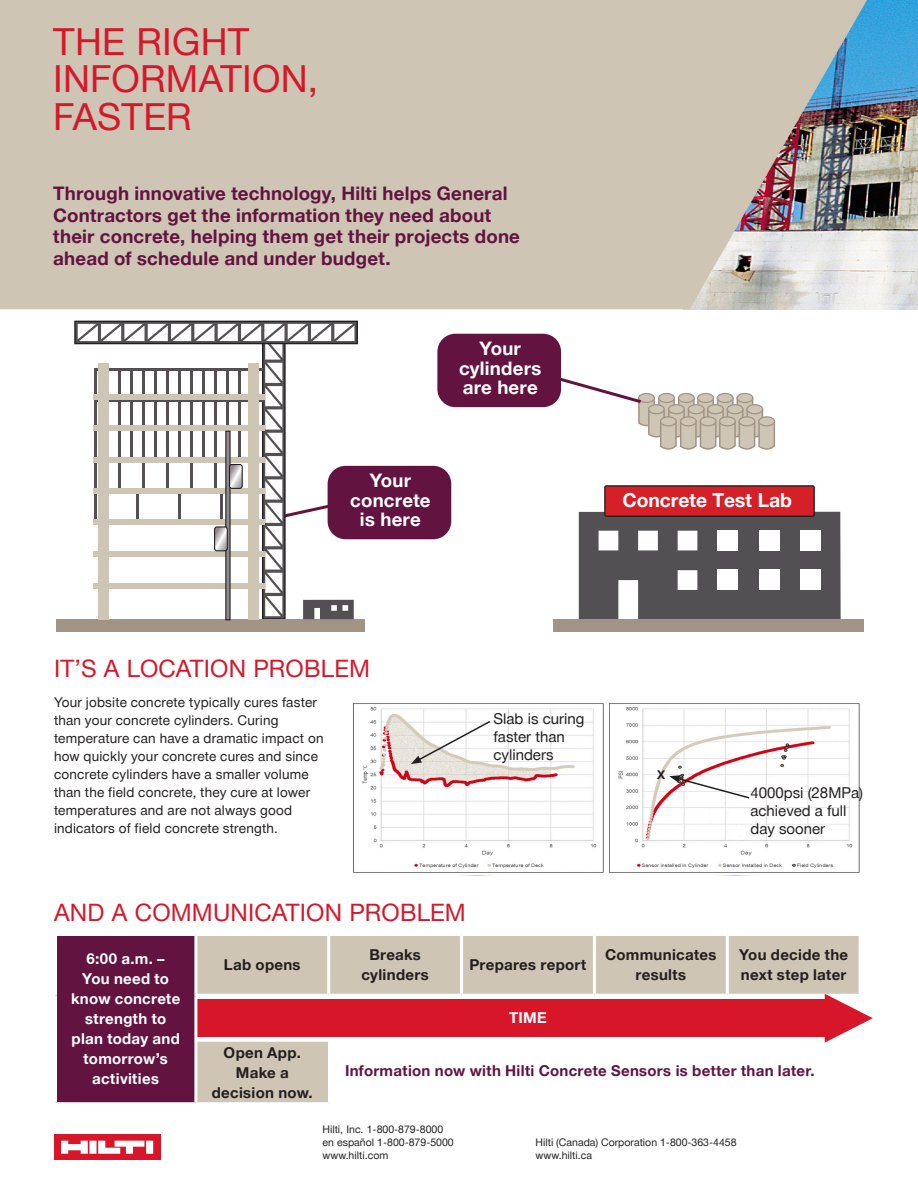
<style>
.page{position:relative;width:918px;height:1188px;background:#fff}
.page>*{position:absolute;margin:0;border:0;box-sizing:border-box;transform-origin:0 0}
.t1{font:37.35px/37.3px "Hilti";letter-spacing:.005em;color:#d71729}
.t2{font:24px "Hilti";letter-spacing:.01em;color:#d71729}
.t3{font:700 19.2px "Hilti";color:#fff}
.t4{font:700 18.6px/21.8px "Hilti";letter-spacing:.01em;color:#621340}
.t5{font:700 18.6px/19.5px "Hilti";letter-spacing:.01em;color:#fff;text-align:center}
.t6{font:700 15px/20px "Hilti";letter-spacing:.02em;color:#231f20;text-align:center}
.t7{font:700 15px/20px "Hilti";letter-spacing:.02em;color:#fff;text-align:center}
.t8{font:15px/18px "Hilti";color:#231f20}
.t9{font:700 15px "Hilti";letter-spacing:.02em;color:#621340}
.t10{font:13.5px/18px "Hilti";letter-spacing:.015em;color:#231f20}
.t11{font:700 12px "Hilti";color:#231f20}
.t12{font:10.5px/12.8px "Hilti";color:#231f20}
</style>
<div class="page">
<img style="left:874px;top:0;width:44px;height:309px">
<svg style="left:0;top:0;width:874px;height:309px;background:#c8c1b2"></svg>
<div style="left:54px;top:1135px;width:106px;height:25px;background:#d71729"></div>
<svg style="left:61px;top:1141px;width:92px;height:13px"></svg>
<div style="left:56px;top:934px;width:140px;height:170px;background:#621340"></div>
<svg style="left:197px;top:936px;width:662px;height:166px"></svg>
<hr style="left:54px;top:1102px;width:142px;height:3px;background:#fff">
<hr style="left:328px;top:1042px;width:1px;height:60px;background:#fff">
<hr style="left:197px;top:1040px;width:132px;height:2px;background:#fff">
<hr style="left:329px;top:1040px;width:133px;height:2px;background:#fff">
<hr style="left:462px;top:1040px;width:132px;height:2px;background:#fff">
<hr style="left:594px;top:1040px;width:133px;height:2px;background:#fff">
<hr style="left:727px;top:1040px;width:135px;height:2px;background:#fff">
<hr style="left:54px;top:933px;width:142px;height:3px;background:#fff">
<hr style="left:54px;top:936px;width:3px;height:59px;background:#fff">
<hr style="left:54px;top:995px;width:3px;height:46px;background:#fff">
<hr style="left:54px;top:1041px;width:3px;height:61px;background:#fff">
<hr style="left:194px;top:997px;width:3px;height:44px;background:#fff">
<hr style="left:194px;top:1041px;width:3px;height:61px;background:#fff">
<hr style="left:194px;top:936px;width:3px;height:58px;background:#fff">
<hr style="left:327px;top:936px;width:3px;height:58px;background:#fff">
<hr style="left:460px;top:936px;width:3px;height:58px;background:#fff">
<hr style="left:593px;top:936px;width:3px;height:58px;background:#fff">
<hr style="left:726px;top:936px;width:3px;height:58px;background:#fff">
<hr style="left:194px;top:994px;width:135px;height:3px;background:#fff">
<hr style="left:329px;top:994px;width:133px;height:3px;background:#fff">
<hr style="left:462px;top:994px;width:132px;height:3px;background:#fff">
<hr style="left:594px;top:994px;width:133px;height:3px;background:#fff">
<hr style="left:727px;top:994px;width:135px;height:3px;background:#fff">
<svg style="left:825px;top:994px;width:48px;height:49px"></svg>
<svg style="left:579px;top:512px;width:262px;height:107px;background:#656266"></svg>
<div style="left:605px;top:486px;width:209px;height:30px;background:#d52027;border-radius:2px"></div>
<div style="left:604px;top:485px;width:211px;height:32px;border:1px solid #231f20;border-radius:2px"></div>
<div style="left:553px;top:619px;width:311px;height:13px;background:#a19386"></div>
<div style="left:717px;top:531px;width:20px;height:20px;background:#fff"></div>
<div style="left:717px;top:570px;width:20px;height:20px;background:#fff"></div>
<div style="left:759px;top:531px;width:20px;height:20px;background:#fff"></div>
<div style="left:759px;top:570px;width:20px;height:20px;background:#fff"></div>
<div style="left:801px;top:531px;width:20px;height:20px;background:#fff"></div>
<div style="left:801px;top:570px;width:20px;height:20px;background:#fff"></div>
<div style="left:437px;top:334px;width:124px;height:73px;background:#621340;border-radius:18px"></div>
<svg style="left:550px;top:374px;width:225px;height:76px"></svg>
<div style="left:328px;top:466px;width:123px;height:73px;background:#621340;border-radius:18px"></div>
<div style="left:56px;top:619px;width:309px;height:13px;background:#a19485"></div>
<svg style="left:76px;top:323px;width:280px;height:19px"></svg>
<div style="left:74px;top:321px;width:284px;height:23px;border:1px solid #231f20"></div>
<svg style="left:78px;top:324px;width:277px;height:295px"></svg>
<div style="left:229px;top:464px;width:14px;height:25px;border:1px solid #231f20;border-radius:2px"></div>
<img style="left:353px;top:703px;width:507px;height:173px">
<svg style="left:411px;top:719px;width:81px;height:45px"></svg>
<svg style="left:669px;top:775px;width:82px;height:25px"></svg>
<h1 class="t1" style="left:53px;top:23px;width:267px">THE RIGHT<br>INFORMATION,<br>FASTER</h1>
<h3 class="t4" style="left:53px;top:183px;width:468px">Through innovative technology, Hilti helps General Contractors get the information they need about their concrete, helping them get their projects done ahead of schedule and under budget.</h3>
<h3 class="t5" style="left:459px;top:339px;width:84px">Your cylinders are here</h3>
<h3 class="t5" style="left:350px;top:471px;width:82px">Your concrete is here</h3>
<h3 class="t3" style="left:622px;top:489px;width:171px">Concrete Test Lab</h3>
<h2 class="t2" style="left:54px;top:654px;width:317px">IT’S A LOCATION PROBLEM</h2>
<p class="t10" style="left:54px;top:694px;width:271px">Your jobsite concrete typically cures faster than your concrete cylinders. Curing temperature can have a dramatic impact on how quickly your concrete cures and since concrete cylinders have a smaller volume than the field concrete, they cure at lower temperatures and are not always good indicators of field concrete strength.</p>
<h2 class="t2" style="left:54px;top:899px;width:413px">AND A COMMUNICATION PROBLEM</h2>
<p class="t8" style="left:494px;top:710px;width:92px">Slab is curing faster than cylinders</p>
<p class="t11" style="left:657px;top:768px;width:10px">X</p>
<p class="t8" style="left:751px;top:784px;width:114px">4000psi (28MPa) achieved a full day sooner</p>
<p class="t7" style="left:71px;top:949px;width:111px">6:00 a.m. –<br>You need to know concrete strength to plan today and tomorrow’s activities</p>
<p class="t6" style="left:224px;top:955px;width:78px">Lab opens</p>
<p class="t6" style="left:362px;top:945px;width:69px">Breaks cylinders</p>
<p class="t6" style="left:469px;top:955px;width:119px">Prepares report</p>
<p class="t6" style="left:605px;top:945px;width:113px">Communicates results</p>
<p class="t6" style="left:739px;top:945px;width:110px;text-align:left">You decide the next step later</p>
<p class="t7" style="left:509px;top:1008px;width:39px">TIME</p>
<p class="t6" style="left:212px;top:1043px;width:102px">Open App.<br>Make a decision now.</p>
<p class="t9" style="left:345px;top:1062px;width:471px">Information now with Hilti Concrete Sensors is better than later.</p>
<p class="t12" style="left:322px;top:1123px;width:133px">Hilti, Inc. 1-800-879-8000 en español 1-800-879-5000 www.hilti.com</p>
<p class="t12" style="left:535px;top:1136px;width:203px">Hilti (Canada) Corporation 1-800-363-4458 www.hilti.ca</p>
</div>
